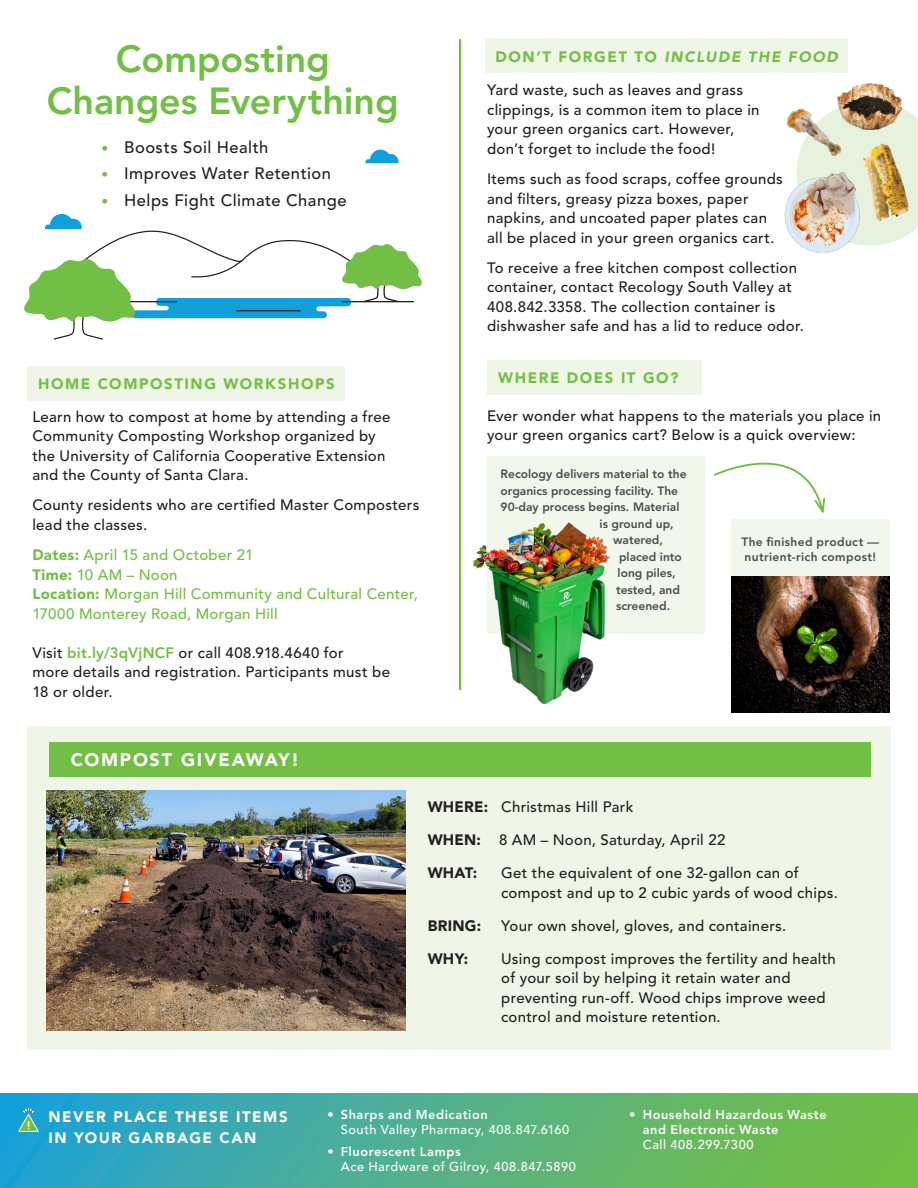
<style>
.page{position:relative;width:918px;height:1188px;background:#fff}
.page>*{position:absolute;margin:0;border:0;box-sizing:border-box;transform-origin:0 0}
.t1{font:800 37.5px/42px "Avenir LT Std";color:#71bf44;text-align:center}
.Title_Bold{font:900 18px "Avenir LT Std";letter-spacing:.095em;color:#fff}
.t2{font:500 16.5px "Avenir LT Std";letter-spacing:.03em;color:#231f20}
.Intro_Letter_Copy{font:500 15px/19.5px "Avenir LT Std";letter-spacing:.02em;color:#231f20}
.Intro_Letter_Copy-2{font:500 15px "Avenir LT Std";letter-spacing:.02em;color:#71bf44}
.Title_Bold-2{font:900 15px "Avenir LT Std";letter-spacing:.105em;color:#71bf44}
.Titles_All_Caps{font:900 15px/21px "Avenir LT Std";letter-spacing:.105em;color:#fff}
.Title_Bold-3{font:italic 900 15px "Avenir";letter-spacing:.11em;color:#71bf44}
.Intro_Letter_Copy-3{font:900 15px "Avenir LT Std";letter-spacing:.02em;color:#231f20}
.t3{font:500 12.75px/15.3px "Avenir LT Std";letter-spacing:.04em;color:#fff}
.t4{font:800 12.75px/15.3px "Avenir LT Std";letter-spacing:.04em;color:#fff}
.t5{font:800 12px "Avenir LT Std";color:#231f20}
.t6{font:800 12px/14.4px "Avenir LT Std";letter-spacing:.03em;color:#231f20}
.s1{font-size:13.5px;color:#71bf44}
.s2{font-weight:900}
.s3{font-weight:800;color:#71bf44}
.s4{font-family:"Avenir LT Std";font-style:normal}
.s5{font-weight:800}
.s6{font-weight:500}
</style>
<div class="page">
<div style="left:485px;top:39px;width:362px;height:34px;background:#eff6e8"></div>
<div style="left:27px;top:366px;width:317px;height:34px;background:#eff6e8"></div>
<div style="left:487px;top:360px;width:215px;height:34px;background:#eff6e8"></div>
<svg style="left:365px;top:150px;width:34px;height:13px"></svg>
<svg style="left:24px;top:214px;width:398px;height:126px"></svg>
<hr style="left:459px;top:40px;width:2px;height:649px;background:#71bf44">
<div style="left:0;top:1094px;width:918px;height:94px;background:linear-gradient(to right,#23a1d5,#7cc03c)"></div>
<svg style="left:17px;top:1108px;width:23px;height:24px"></svg>
<svg style="left:837px;top:100px;width:81px;height:145px"></svg>
<div style="left:27px;top:727px;width:864px;height:323px;background:#eff6e8"></div>
<div style="left:49px;top:742px;width:821px;height:34px;background:#71bf44"></div>
<img style="left:47px;top:791px;width:358px;height:240px">
<div style="left:731px;top:519px;width:159px;height:60px;background:#eff6e8"></div>
<img style="left:731px;top:577px;width:159px;height:136px">
<img style="left:787px;top:103px;width:60px;height:63px">
<img style="left:860px;top:139px;width:56px;height:82px">
<img style="left:838px;top:84px;width:64px;height:46px">
<img style="left:784px;top:166px;width:99px;height:87px">
<div style="left:487px;top:456px;width:218px;height:178px;background:#eff6e8"></div>
<img style="left:472px;top:522px;width:138px;height:181px">
<svg style="left:714px;top:462px;width:112px;height:51px"></svg>
<p class="t1" style="left:47px;top:39px;width:353px">Composting<br>Changes Everything</p>
<p class="t2" style="left:101px;top:137px;width:168px"><span class="s1">•</span> Boosts Soil Health</p>
<p class="t2" style="left:101px;top:164px;width:231px"><span class="s1">•</span> Improves Water Retention</p>
<p class="t2" style="left:101px;top:190px;width:247px"><span class="s1">•</span> Helps Fight Climate Change</p>
<p class="Title_Bold-2" style="left:38px;top:375px;width:298px">HOME COMPOSTING WORKSHOPS</p>
<p class="Intro_Letter_Copy" style="left:32px;top:407px;width:360px">Learn how to compost at home by attending a free Community Composting Workshop organized by the University of California Cooperative Extension and the County of Santa Clara.</p>
<p class="Intro_Letter_Copy" style="left:32px;top:496px;width:389px">County residents who are certified Master Composters lead the classes.</p>
<p class="Intro_Letter_Copy-2" style="left:32px;top:546px;width:223px"><span class="s2">Dates:</span> April 15 and October 21</p>
<p class="Intro_Letter_Copy-2" style="left:32px;top:566px;width:147px"><span class="s2">Time:</span> 10 AM – Noon</p>
<p class="Intro_Letter_Copy-2" style="left:32px;top:585px;width:387px"><span class="s2">Location:</span> Morgan Hill Community and Cultural Center,</p>
<p class="Intro_Letter_Copy-2" style="left:32px;top:605px;width:247px">17000 Monterey Road, Morgan Hill</p>
<p class="Intro_Letter_Copy" style="left:32px;top:643px;width:359px">Visit <span class="s3">bit.ly/3qVjNCF</span> or call 408.918.4640 for<br>more details and registration. Participants must be<br>18 or older.</p>
<p class="Title_Bold-3" style="left:495px;top:44px;width:344px"><span class="s4">DON’T FORGET TO</span> INCLUDE THE FOOD</p>
<p class="Intro_Letter_Copy" style="left:487px;top:81px;width:274px">Yard waste, such as leaves and grass clippings, is a common item to place in your green organics cart. However, don’t forget to include the food!</p>
<p class="Intro_Letter_Copy" style="left:487px;top:170px;width:297px">Items such as food scraps, coffee grounds and filters, greasy pizza boxes, paper napkins, and uncoated paper plates can all be placed in your green organics cart.</p>
<p class="Intro_Letter_Copy" style="left:487px;top:258px;width:318px">To receive a free kitchen compost collection container, contact Recology South Valley at 408.842.3358. The collection container is dishwasher safe and has a lid to reduce odor.</p>
<p class="Title_Bold-2" style="left:498px;top:369px;width:182px">WHERE DOES IT GO?</p>
<p class="Intro_Letter_Copy" style="left:487px;top:406px;width:396px">Ever wonder what happens to the materials you place in your green organics cart? Below is a quick overview:</p>
<p class="t5" style="left:501px;top:467px;width:188px">Recology delivers material to the</p>
<p class="t5" style="left:501px;top:484px;width:179px">organics processing facility. The</p>
<p class="t5" style="left:501px;top:500px;width:180px">90-day process begins. Material</p>
<p class="t5" style="left:600px;top:517px;width:76px">is ground up,</p>
<p class="t5" style="left:613px;top:533px;width:52px">watered,</p>
<p class="t5" style="left:619px;top:550px;width:64px">placed into</p>
<p class="t5" style="left:618px;top:566px;width:60px">long piles,</p>
<p class="t5" style="left:616px;top:583px;width:65px">tested, and</p>
<p class="t5" style="left:616px;top:599px;width:56px">screened.</p>
<p class="t6" style="left:741px;top:535px;width:139px">The finished product — nutrient-rich compost!</p>
<p class="Title_Bold" style="left:71px;top:749px;width:230px">COMPOST GIVEAWAY!</p>
<p class="Intro_Letter_Copy" style="left:428px;top:798px;width:207px"><span class="s2">WHERE:</span> Christmas Hill Park</p>
<p class="Intro_Letter_Copy" style="left:428px;top:831px;width:299px"><span class="s2">WHEN:</span> 8 AM – Noon, Saturday, April 22</p>
<p class="Intro_Letter_Copy-3" style="left:428px;top:864px;width:51px">WHAT:</p>
<p class="Intro_Letter_Copy" style="left:501px;top:864px;width:338px">Get the equivalent of one 32-gallon can of compost and up to 2 cubic yards of wood chips.</p>
<p class="Intro_Letter_Copy-3" style="left:428px;top:916px;width:55px">BRING:</p>
<p class="Intro_Letter_Copy" style="left:501px;top:916px;width:287px">Your own shovel, gloves, and containers.</p>
<p class="Intro_Letter_Copy-3" style="left:428px;top:949px;width:42px">WHY:</p>
<p class="Intro_Letter_Copy" style="left:501px;top:949px;width:336px">Using compost improves the fertility and health of your soil by helping it retain water and preventing run-off. Wood chips improve weed control and moisture retention.</p>
<p class="Titles_All_Caps" style="left:48px;top:1106px;width:241px">NEVER PLACE THESE ITEMS<br>IN YOUR GARBAGE CAN</p>
<p class="t3" style="left:341px;top:1107px;width:230px;text-indent:-14px">• <span class="s5">Sharps and Medication<br></span>South Valley Pharmacy, 408.847.6160</p>
<p class="t3" style="left:341px;top:1144px;width:236px;text-indent:-14px">• <span class="s5">Fluorescent Lamps<br></span>Ace Hardware of Gilroy, 408.847.5890</p>
<p class="t4" style="left:643px;top:1107px;width:185px;text-indent:-14px"><span class="s6">•</span> Household Hazardous Waste and Electronic Waste</p>
<p class="t3" style="left:643px;top:1137px;width:112px">Call 408.299.7300</p>
</div>
